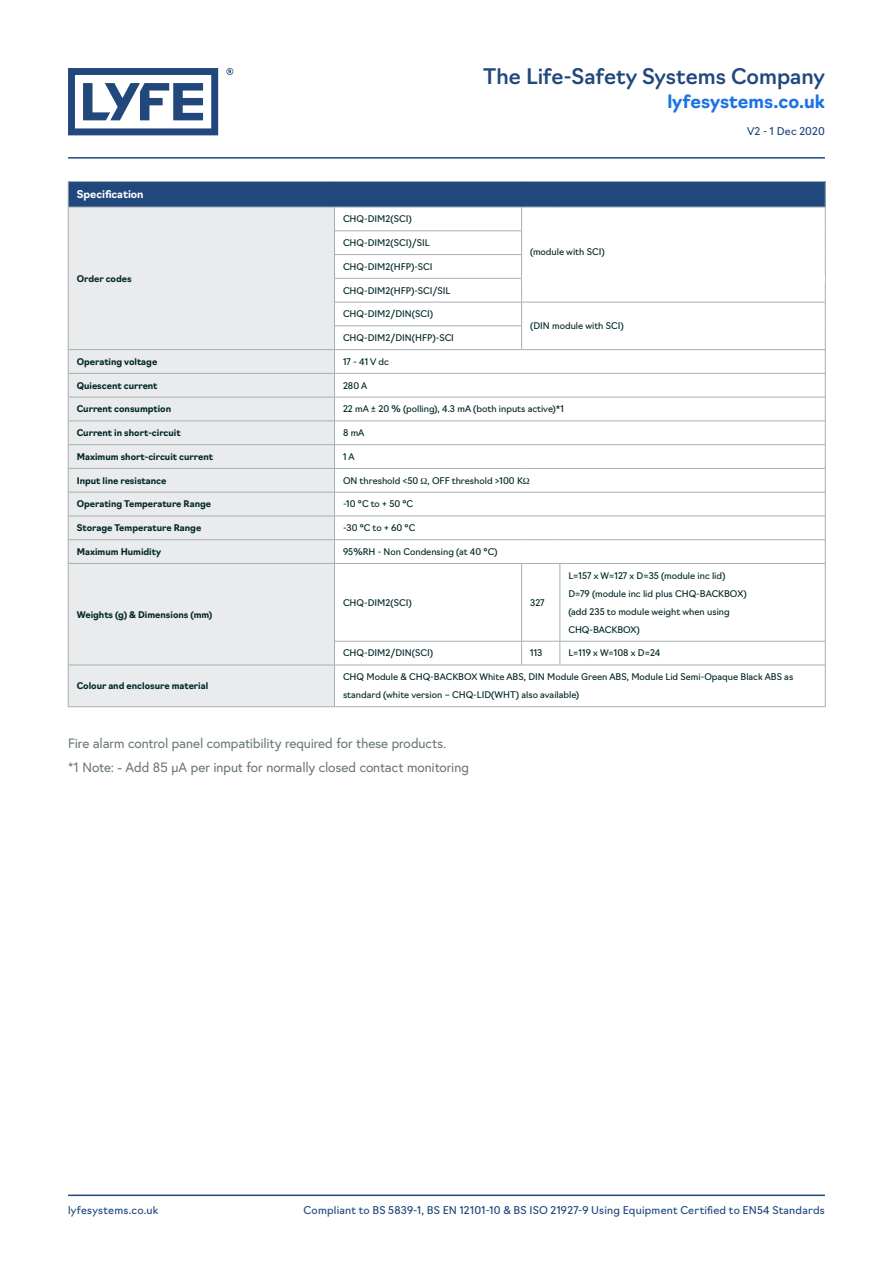
<style>
.page{position:relative;width:893px;height:1263px;background:#fff}
.page>*{position:absolute;margin:0;border:0;box-sizing:border-box;transform-origin:0 0}
.t1{font:500 21px "Navigo";color:#20487c}
.t2{font:700 18px "Navigo";color:#1c73e5}
.t3{font:13.5px "Europa";letter-spacing:-.01em;color:#677475}
.t4{font:10.5px "Navigo";letter-spacing:.02em;color:#20487c}
.t5{font:700 10.5px "Navigo";color:#fff}
.t6{font:9px/18px "Navigo";color:#002727}
.t7{font:700 9px "Navigo";color:#002727}
</style>
<div class="page">
<hr style="left:68px;top:157px;width:757px;height:2px;background:#20487c">
<hr style="left:68px;top:1194px;width:757px;height:2px;background:#20487c">
<svg style="left:68px;top:68px;width:150px;height:67px"></svg>
<svg style="left:226px;top:68px;width:7px;height:7px"></svg>
<div style="left:68px;top:182px;width:757px;height:25px;background:#20487c"></div>
<div style="left:69px;top:208px;width:265px;height:498px;background:#e9ebec"></div>
<hr style="left:68px;top:181px;width:266px;height:1px;background:#a8aeaf">
<hr style="left:334px;top:181px;width:188px;height:1px;background:#a8aeaf">
<hr style="left:522px;top:181px;width:38px;height:1px;background:#a8aeaf">
<hr style="left:560px;top:181px;width:265px;height:1px;background:#a8aeaf">
<hr style="left:68px;top:207px;width:266px;height:1px;background:#a8aeaf">
<hr style="left:334px;top:207px;width:188px;height:1px;background:#a8aeaf">
<hr style="left:522px;top:207px;width:38px;height:1px;background:#a8aeaf">
<hr style="left:560px;top:207px;width:265px;height:1px;background:#a8aeaf">
<hr style="left:334px;top:231px;width:188px;height:1px;background:#a8aeaf">
<hr style="left:334px;top:254px;width:188px;height:1px;background:#a8aeaf">
<hr style="left:334px;top:278px;width:188px;height:1px;background:#a8aeaf">
<hr style="left:560px;top:278px;width:265px;height:1px;background:#a8aeaf">
<hr style="left:334px;top:302px;width:188px;height:1px;background:#a8aeaf">
<hr style="left:334px;top:326px;width:188px;height:1px;background:#a8aeaf">
<svg style="left:521px;top:207px;width:1px;height:142px"></svg>
<hr style="left:68px;top:349px;width:266px;height:1px;background:#a8aeaf">
<hr style="left:334px;top:349px;width:188px;height:1px;background:#a8aeaf">
<hr style="left:522px;top:349px;width:38px;height:1px;background:#a8aeaf">
<hr style="left:560px;top:349px;width:265px;height:1px;background:#a8aeaf">
<hr style="left:68px;top:373px;width:266px;height:1px;background:#a8aeaf">
<hr style="left:334px;top:373px;width:188px;height:1px;background:#a8aeaf">
<hr style="left:522px;top:373px;width:38px;height:1px;background:#a8aeaf">
<hr style="left:560px;top:373px;width:265px;height:1px;background:#a8aeaf">
<hr style="left:68px;top:397px;width:266px;height:1px;background:#a8aeaf">
<hr style="left:334px;top:397px;width:188px;height:1px;background:#a8aeaf">
<hr style="left:522px;top:397px;width:38px;height:1px;background:#a8aeaf">
<hr style="left:560px;top:397px;width:265px;height:1px;background:#a8aeaf">
<hr style="left:68px;top:421px;width:266px;height:1px;background:#a8aeaf">
<hr style="left:334px;top:421px;width:188px;height:1px;background:#a8aeaf">
<hr style="left:522px;top:421px;width:38px;height:1px;background:#a8aeaf">
<hr style="left:560px;top:421px;width:265px;height:1px;background:#a8aeaf">
<hr style="left:68px;top:444px;width:266px;height:1px;background:#a8aeaf">
<hr style="left:334px;top:444px;width:188px;height:1px;background:#a8aeaf">
<hr style="left:522px;top:444px;width:38px;height:1px;background:#a8aeaf">
<hr style="left:560px;top:444px;width:265px;height:1px;background:#a8aeaf">
<hr style="left:68px;top:468px;width:266px;height:1px;background:#a8aeaf">
<hr style="left:334px;top:468px;width:188px;height:1px;background:#a8aeaf">
<hr style="left:522px;top:468px;width:38px;height:1px;background:#a8aeaf">
<hr style="left:560px;top:468px;width:265px;height:1px;background:#a8aeaf">
<hr style="left:68px;top:492px;width:266px;height:1px;background:#a8aeaf">
<hr style="left:334px;top:492px;width:188px;height:1px;background:#a8aeaf">
<hr style="left:522px;top:492px;width:38px;height:1px;background:#a8aeaf">
<hr style="left:560px;top:492px;width:265px;height:1px;background:#a8aeaf">
<hr style="left:68px;top:516px;width:266px;height:1px;background:#a8aeaf">
<hr style="left:334px;top:516px;width:188px;height:1px;background:#a8aeaf">
<hr style="left:522px;top:516px;width:38px;height:1px;background:#a8aeaf">
<hr style="left:560px;top:516px;width:265px;height:1px;background:#a8aeaf">
<hr style="left:68px;top:539px;width:266px;height:1px;background:#a8aeaf">
<svg style="left:68px;top:182px;width:1px;height:381px"></svg>
<hr style="left:334px;top:539px;width:188px;height:1px;background:#a8aeaf">
<svg style="left:334px;top:208px;width:1px;height:355px"></svg>
<hr style="left:522px;top:539px;width:38px;height:1px;background:#a8aeaf">
<hr style="left:560px;top:539px;width:265px;height:1px;background:#a8aeaf">
<svg style="left:825px;top:182px;width:1px;height:381px"></svg>
<hr style="left:68px;top:563px;width:266px;height:1px;background:#a8aeaf">
<hr style="left:68px;top:564px;width:1px;height:77px;background:#a8aeaf">
<hr style="left:334px;top:563px;width:188px;height:1px;background:#a8aeaf">
<hr style="left:334px;top:564px;width:1px;height:77px;background:#a8aeaf">
<hr style="left:522px;top:563px;width:38px;height:1px;background:#a8aeaf">
<hr style="left:521px;top:564px;width:1px;height:77px;background:#a8aeaf">
<hr style="left:560px;top:563px;width:265px;height:1px;background:#a8aeaf">
<hr style="left:560px;top:564px;width:1px;height:77px;background:#a8aeaf">
<hr style="left:825px;top:564px;width:1px;height:77px;background:#a8aeaf">
<svg style="left:68px;top:641px;width:1px;height:24px"></svg>
<hr style="left:334px;top:641px;width:188px;height:1px;background:#a8aeaf">
<svg style="left:334px;top:641px;width:1px;height:24px"></svg>
<hr style="left:522px;top:641px;width:38px;height:1px;background:#a8aeaf">
<svg style="left:521px;top:641px;width:1px;height:24px"></svg>
<hr style="left:560px;top:641px;width:265px;height:1px;background:#a8aeaf">
<svg style="left:560px;top:641px;width:1px;height:24px"></svg>
<svg style="left:825px;top:641px;width:1px;height:24px"></svg>
<hr style="left:68px;top:665px;width:266px;height:1px;background:#a8aeaf">
<hr style="left:68px;top:665px;width:1px;height:41px;background:#a8aeaf">
<hr style="left:334px;top:665px;width:188px;height:1px;background:#a8aeaf">
<hr style="left:334px;top:665px;width:1px;height:41px;background:#a8aeaf">
<hr style="left:522px;top:665px;width:38px;height:1px;background:#a8aeaf">
<hr style="left:560px;top:665px;width:265px;height:1px;background:#a8aeaf">
<hr style="left:825px;top:665px;width:1px;height:41px;background:#a8aeaf">
<hr style="left:68px;top:706px;width:266px;height:1px;background:#a8aeaf">
<hr style="left:334px;top:706px;width:188px;height:1px;background:#a8aeaf">
<hr style="left:522px;top:706px;width:38px;height:1px;background:#a8aeaf">
<hr style="left:560px;top:706px;width:265px;height:1px;background:#a8aeaf">
<div style="left:522px;top:275px;width:302px;height:6px;background:#fff"></div>
<hr style="left:522px;top:302px;width:303px;height:1px;background:#a8aeaf">
<p class="t5" style="left:77px;top:186px;width:68px">Specification</p>
<p class="t7" style="left:77px;top:271px;width:56px">Order codes</p>
<p class="t1" style="left:483px;top:60px;width:343px">The Life-Safety Systems Company</p>
<p class="t2" style="left:667px;top:87px;width:159px">lyfesystems.co.uk</p>
<p class="t4" style="left:747px;top:123px;width:79px">V2 - 1 Dec 2020</p>
<p class="t6" style="left:343px;top:209px;width:70px">CHQ-DIM2(SCI)</p>
<p class="t6" style="left:343px;top:233px;width:88px">CHQ-DIM2(SCI)/SIL</p>
<p class="t6" style="left:343px;top:257px;width:91px">CHQ-DIM2(HFP)-SCI</p>
<p class="t6" style="left:343px;top:281px;width:109px">CHQ-DIM2(HFP)-SCI/SIL</p>
<p class="t6" style="left:343px;top:304px;width:92px">CHQ-DIM2/DIN(SCI)</p>
<p class="t6" style="left:343px;top:328px;width:112px">CHQ-DIM2/DIN(HFP)-SCI</p>
<p class="t6" style="left:530px;top:242px;width:76px">(module with SCI)</p>
<p class="t6" style="left:530px;top:316px;width:95px">(DIN module with SCI)</p>
<p class="t7" style="left:77px;top:354px;width:82px">Operating voltage</p>
<p class="t6" style="left:343px;top:352px;width:47px">17 - 41 V dc</p>
<p class="t7" style="left:77px;top:378px;width:82px">Quiescent current</p>
<p class="t6" style="left:343px;top:376px;width:26px">280 A</p>
<p class="t7" style="left:77px;top:402px;width:96px">Current consumption</p>
<p class="t6" style="left:343px;top:399px;width:223px">22 mA ± 20 % (polling), 4.3 mA (both inputs active)*1</p>
<p class="t7" style="left:77px;top:426px;width:105px">Current in short-circuit</p>
<p class="t6" style="left:343px;top:423px;width:23px">8 mA</p>
<p class="t7" style="left:77px;top:450px;width:138px">Maximum short-circuit current</p>
<p class="t6" style="left:343px;top:447px;width:13px">1 A</p>
<p class="t7" style="left:77px;top:473px;width:91px">Input line resistance</p>
<p class="t6" style="left:343px;top:471px;width:181px">ON threshold &lt;50 , OFF threshold &gt;100 K</p>
<p class="t7" style="left:77px;top:497px;width:136px">Operating Temperature Range</p>
<p class="t6" style="left:343px;top:494px;width:72px">-10 °C to + 50 °C</p>
<p class="t7" style="left:77px;top:521px;width:126px">Storage Temperature Range</p>
<p class="t6" style="left:343px;top:518px;width:74px">-30 °C to + 60 °C</p>
<p class="t7" style="left:77px;top:545px;width:86px">Maximum Humidity</p>
<p class="t6" style="left:343px;top:542px;width:156px">95%RH - Non Condensing (at 40 °C)</p>
<p class="t7" style="left:77px;top:607px;width:137px">Weights (g) &amp; Dimensions (mm)</p>
<p class="t6" style="left:343px;top:593px;width:70px">CHQ-DIM2(SCI)</p>
<p class="t6" style="left:530px;top:593px;width:16px">327</p>
<p class="t6" style="left:568px;top:566px;width:159px">L=157 x W=127 x D=35 (module inc lid)</p>
<p class="t6" style="left:568px;top:584px;width:180px">D=79 (module inc lid plus CHQ-BACKBOX)</p>
<p class="t6" style="left:568px;top:602px;width:163px">(add 235 to module weight when using</p>
<p class="t6" style="left:568px;top:620px;width:73px">CHQ-BACKBOX)</p>
<p class="t6" style="left:343px;top:643px;width:92px">CHQ-DIM2/DIN(SCI)</p>
<p class="t6" style="left:530px;top:643px;width:14px">113</p>
<p class="t6" style="left:568px;top:643px;width:94px">L=119 x W=108 x D=24</p>
<p class="t7" style="left:77px;top:679px;width:133px">Colour and enclosure material</p>
<p class="t6" style="left:343px;top:667px;width:452px">CHQ Module &amp; CHQ-BACKBOX White ABS, DIN Module Green ABS, Module Lid Semi-Opaque Black ABS as standard (white version – CHQ-LID(WHT) also available)</p>
<p class="t3" style="left:68px;top:735px;width:380px">Fire alarm control panel compatibility required for these products.</p>
<p class="t3" style="left:68px;top:759px;width:402px">*1 Note: - Add 85 μA per input for normally closed contact monitoring</p>
<p class="t4" style="left:68px;top:1202px;width:92px">lyfesystems.co.uk</p>
<p class="t4" style="left:304px;top:1202px;width:523px">Compliant to BS 5839-1, BS EN 12101-10 &amp; BS ISO 21927-9 Using Equipment Certified to EN54 Standards</p>
</div>
